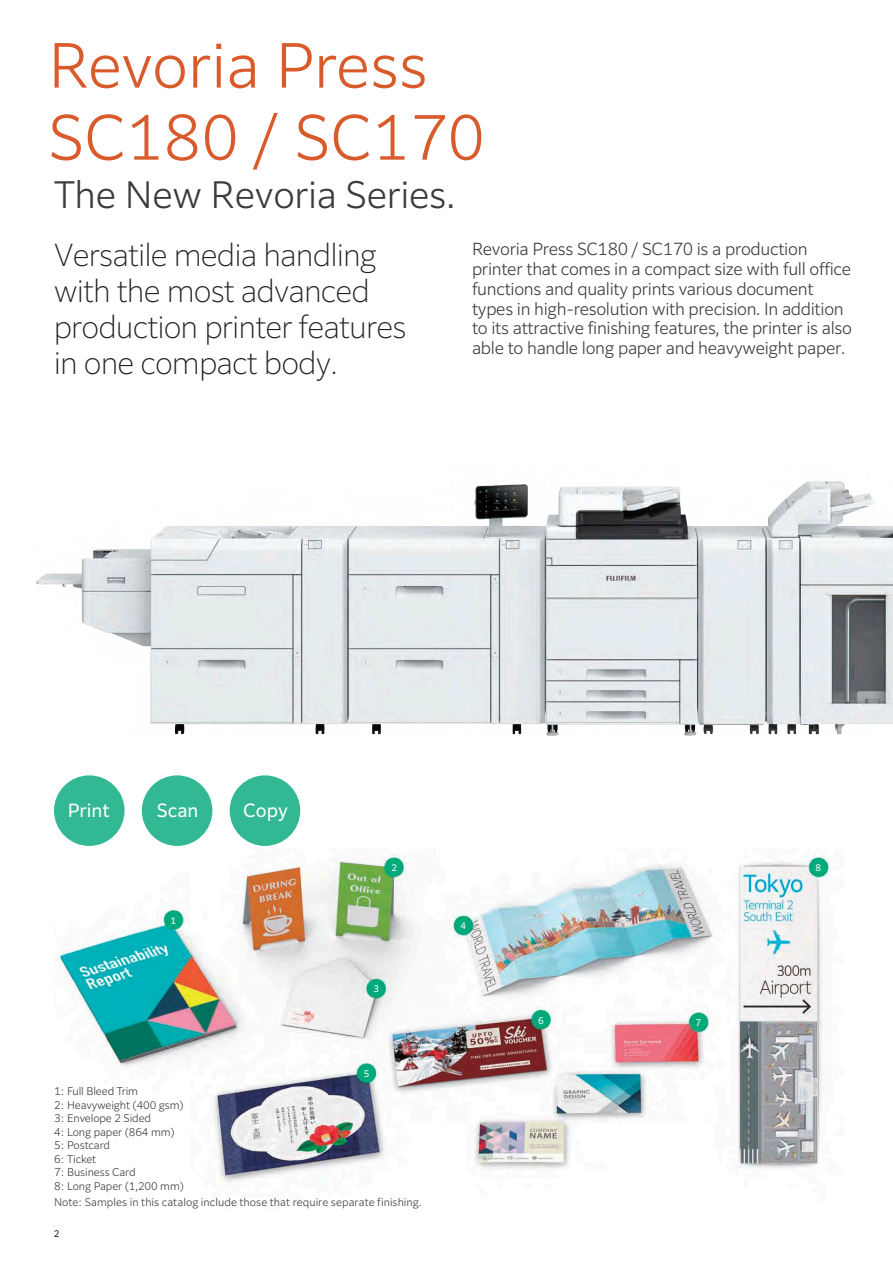
<style>
.page{position:relative;width:893px;height:1263px;background:#fff}
.page>*{position:absolute;margin:0;border:0;box-sizing:border-box;transform-origin:0 0}
.t1{font:300 60px/72px "Clarimo UDPE";color:#d95b2b}
.t2{font:300 36px "Clarimo UDPE";letter-spacing:-.01em;color:#3b3b3c}
.t3{font:200 30px/36px "Clarimo UDPE";letter-spacing:-.03em;color:#231f20}
.t4{font:18px "Clarimo UDPE";color:#fff}
.t5{font:300 16.5px/19.8px "Clarimo UDPE";letter-spacing:-.02em;color:#3b3b3c}
.t6{font:300 10.5px/13.5px "Clarimo UDPE";letter-spacing:-.01em;color:#3b3b3c}
.t7{font:9px "Clarimo UDPE";color:#fff}
.t8{font:9px "Clarimo UDPE";color:#231f20}
</style>
<div class="page">
<img style="left:60px;top:854px;width:770px;height:328px">
<img style="left:36px;top:481px;width:857px;height:255px">
<div style="left:230px;top:775px;width:70px;height:71px;background:#32b893;border-radius:50%"></div>
<div style="left:142px;top:775px;width:70px;height:71px;background:#32b893;border-radius:50%"></div>
<div style="left:54px;top:775px;width:71px;height:71px;background:#32b893;border-radius:50%"></div>
<h1 class="t1" style="left:48px;top:24px;width:438px">Revoria Press<br>SC180 / SC170</h1>
<h2 class="t2" style="left:54px;top:166px;width:403px">The New Revoria Series.</h2>
<h3 class="t3" style="left:54px;top:234px;width:354px">Versatile media handling with the most advanced production printer features in one compact body.</h3>
<p class="t5" style="left:472px;top:238px;width:381px">Revoria Press SC180 / SC170 is a production printer that comes in a compact size with full office functions and quality prints various document types in high-resolution with precision. In addition to its attractive finishing features, the printer is also able to handle long paper and heavyweight paper.</p>
<p class="t4" style="left:68px;top:796px;width:43px">Print</p>
<p class="t4" style="left:157px;top:796px;width:43px">Scan</p>
<p class="t4" style="left:243px;top:796px;width:46px">Copy</p>
<p class="t7" style="left:171px;top:913px;width:7px">1</p>
<p class="t6" style="left:54px;top:1084px;width:131px">1: Full Bleed Trim<br>2: Heavyweight (400 gsm)<br>3: Envelope 2 Sided<br>4: Long paper (864 mm)<br>5: Postcard<br>6: Ticket<br>7: Business Card<br>8: Long Paper (1,200 mm)</p>
<p class="t7" style="left:391px;top:860px;width:7px">2</p>
<p class="t7" style="left:373px;top:982px;width:7px">3</p>
<p class="t7" style="left:364px;top:1066px;width:7px">5</p>
<p class="t6" style="left:54px;top:1195px;width:369px">Note: Samples in this catalog include those that require separate finishing.</p>
<p class="t8" style="left:54px;top:1226px;width:7px">2</p>
<p class="t7" style="left:460px;top:919px;width:7px">4</p>
<p class="t7" style="left:538px;top:1013px;width:7px">6</p>
<p class="t7" style="left:695px;top:1015px;width:7px">7</p>
<p class="t7" style="left:815px;top:861px;width:7px">8</p>
</div>
